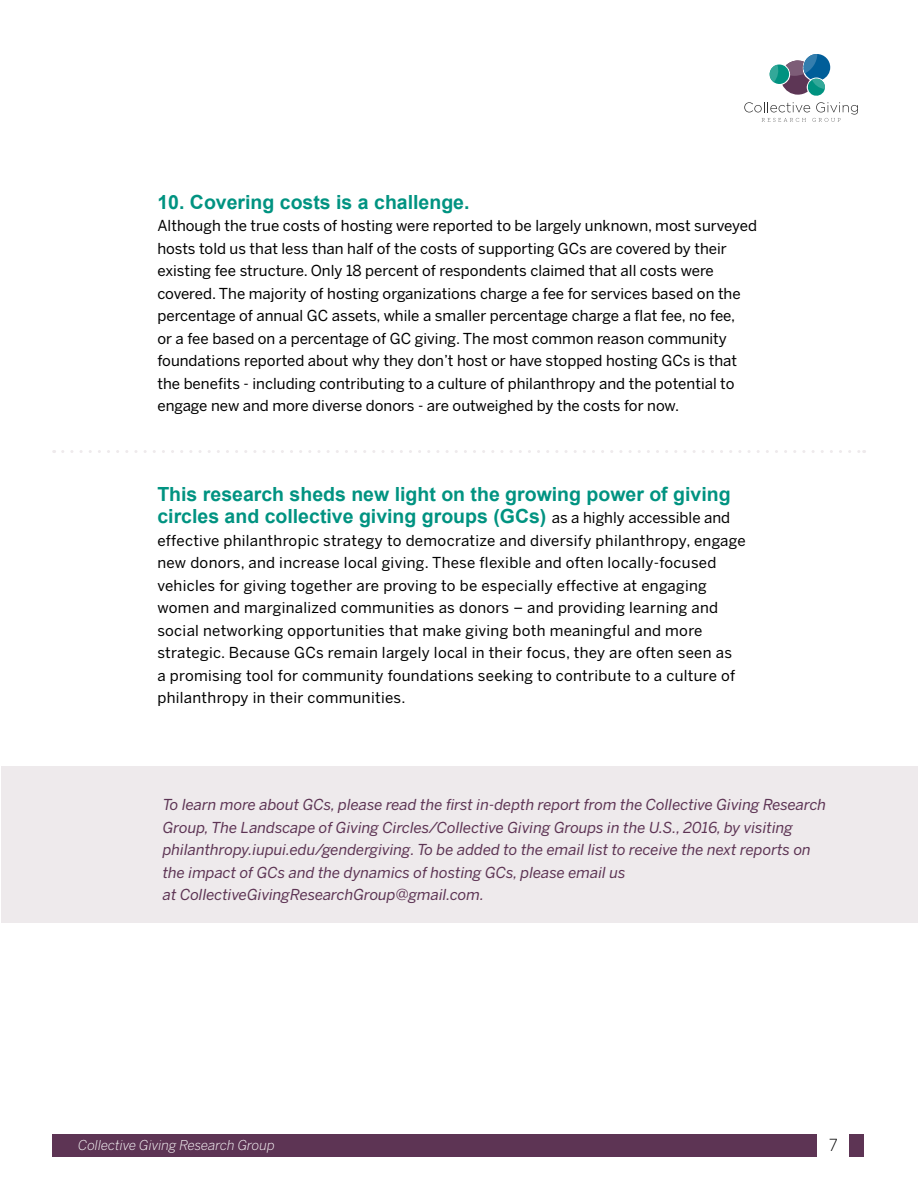
<style>
.page{position:relative;width:918px;height:1188px;background:#fff}
.page>*{position:absolute;margin:0;border:0;box-sizing:border-box;transform-origin:0 0}
.t1{font:700 19.5px/22.5px "Arial";color:#009381}
.t2{font:300 16.5px "Benton Sans";color:#000}
.t3{font:15px/22.5px "Benton Sans";color:#000}
.t4{font:15px/22.5px "Benton Sans";letter-spacing:.02em;color:#000}
.t5{font:italic 15px/22.5px "Benton Sans";color:#5d3454}
.t6{font:italic 300 13.5px "Benton Sans";color:#fff}
.s1{font-family:"Benton Sans";font-weight:400;font-size:15px;color:#000}
</style>
<div class="page">
<div style="left:52px;top:1134px;width:765px;height:22px;background:#5d3454"></div>
<div style="left:850px;top:1134px;width:14px;height:22px;background:#5d3454"></div>
<svg style="left:744px;top:54px;width:114px;height:68px"></svg>
<div style="left:2px;top:766px;width:916px;height:157px;background:#eeeaec"></div>
<svg style="left:63px;top:450px;width:802px;height:3px"></svg>
<h1 class="t1" style="left:157px;top:191px;width:314px">10. Covering costs is a challenge.</h1>
<p class="t3" style="left:157px;top:214px;width:601px">Although the true costs of hosting were reported to be largely unknown, most surveyed hosts told us that less than half of the costs of supporting GCs are covered by their existing fee structure. Only 18 percent of respondents claimed that all costs were covered. The majority of hosting organizations charge a fee for services based on the percentage of annual GC assets, while a smaller percentage charge a flat fee, no fee,<br>or a fee based on a percentage of GC giving. The most common reason community foundations reported about why they don’t host or have stopped hosting GCs is that the benefits - including contributing to a culture of philanthropy and the potential to engage new and more diverse donors - are outweighed by the costs for now.</p>
<h1 class="t1" style="left:157px;top:483px;width:575px">This research sheds new light on the growing power of giving circles and collective giving groups (GCs) <span class="s1">as a highly accessible and</span></h1>
<p class="t4" style="left:157px;top:529px;width:590px">effective philanthropic strategy to democratize and diversify philanthropy, engage new donors, and increase local giving. These flexible and often locally-focused vehicles for giving together are proving to be especially effective at engaging women and marginalized communities as donors – and providing learning and social networking opportunities that make giving both meaningful and more strategic. Because GCs remain largely local in their focus, they are often seen as<br>a promising tool for community foundations seeking to contribute to a culture of philanthropy in their communities.</p>
<p class="t5" style="left:163px;top:793px;width:665px">To learn more about GCs, please read the first in-depth report from the Collective Giving Research Group, The Landscape of Giving Circles/Collective Giving Groups in the U.S., 2016, by visiting philanthropy.iupui.edu/gendergiving. To be added to the email list to receive the next reports on the impact of GCs and the dynamics of hosting GCs, please email us<br>at CollectiveGivingResearchGroup@gmail.com.</p>
<p class="t6" style="left:78px;top:1137px;width:198px">Collective Giving Research Group</p>
<p class="t2" style="left:829px;top:1135px;width:11px">7</p>
</div>
